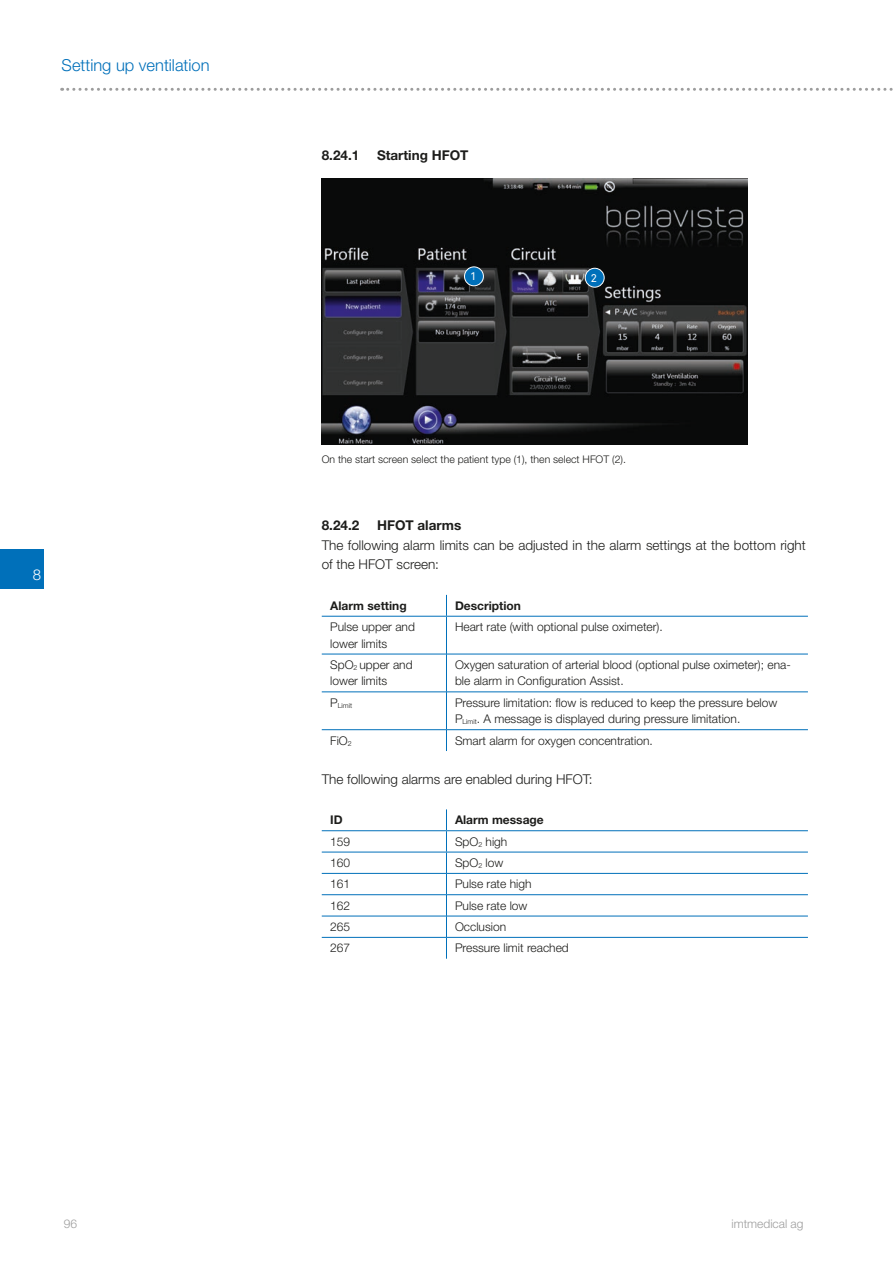
<style>
.page{position:relative;width:893px;height:1263px;background:#fff}
.page>*{position:absolute;margin:0;border:0;box-sizing:border-box;transform-origin:0 0}
.t1{font:300 16.5px "Helvetica Neue LT Pro";color:#0070ba}
.t2{font:300 15px "Helvetica Neue LT Pro";color:#fff}
.t3{font:300 13.5px/19.5px "Helvetica Neue LT Pro";color:#1d1d1b}
.t4{font:700 13.5px "Helvetica Neue LT Pro";color:#1d1d1b}
.t5{font:300 12px/16.5px "Helvetica Neue LT Pro";color:#1d1d1b}
.t6{font:700 12px "Helvetica Neue LT Pro";color:#1d1d1b}
.t7{font:300 12px "Helvetica Neue LT Pro";color:#9d9d9d}
.t8{font:11.25px "Akkurat";color:#fff}
.t9{font:300 10.5px "Helvetica Neue LT Pro";color:#1d1d1b}
.t10{font:300 7.05px "Helvetica Neue LT Pro";color:#1d1d1b}
.s1{font-size:12px}
</style>
<div class="page">
<svg style="left:62px;top:88px;width:831px;height:3px"></svg>
<div style="left:0;top:550px;width:43px;height:39px;background:#0070ba"></div>
<img style="left:322px;top:179px;width:425px;height:266px">
<div style="left:464px;top:267px;width:19px;height:19px;background:#0070ba;border-radius:50%"></div>
<div style="left:464px;top:267px;width:20px;height:19px;border:1px solid #fff;border-radius:50%"></div>
<div style="left:585px;top:268px;width:19px;height:19px;background:#0070ba;border-radius:50%"></div>
<div style="left:585px;top:268px;width:19px;height:19px;border:1px solid #fff;border-radius:50%"></div>
<svg style="left:446px;top:595px;width:1px;height:21px"></svg>
<hr style="left:322px;top:692px;width:124px;height:1px;background:#0070ba">
<hr style="left:446px;top:692px;width:362px;height:1px;background:#0070ba">
<hr style="left:446px;top:692px;width:1px;height:37px;background:#0070ba">
<hr style="left:322px;top:616px;width:124px;height:1px;background:#0070ba">
<hr style="left:446px;top:616px;width:362px;height:1px;background:#0070ba">
<hr style="left:446px;top:617px;width:1px;height:37px;background:#0070ba">
<hr style="left:322px;top:654px;width:124px;height:1px;background:#0070ba">
<hr style="left:446px;top:654px;width:362px;height:1px;background:#0070ba">
<hr style="left:446px;top:654px;width:1px;height:38px;background:#0070ba">
<hr style="left:322px;top:729px;width:124px;height:1px;background:#0070ba">
<hr style="left:446px;top:729px;width:362px;height:1px;background:#0070ba">
<svg style="left:446px;top:730px;width:1px;height:21px"></svg>
<hr style="left:322px;top:916px;width:124px;height:1px;background:#0070ba">
<hr style="left:446px;top:916px;width:362px;height:1px;background:#0070ba">
<hr style="left:322px;top:937px;width:124px;height:1px;background:#0070ba">
<hr style="left:446px;top:937px;width:362px;height:1px;background:#0070ba">
<hr style="left:322px;top:894px;width:124px;height:1px;background:#0070ba">
<hr style="left:446px;top:894px;width:362px;height:1px;background:#0070ba">
<hr style="left:322px;top:830px;width:124px;height:1px;background:#0070ba">
<hr style="left:446px;top:830px;width:362px;height:1px;background:#0070ba">
<hr style="left:322px;top:852px;width:124px;height:1px;background:#0070ba">
<hr style="left:446px;top:852px;width:362px;height:1px;background:#0070ba">
<hr style="left:322px;top:873px;width:124px;height:1px;background:#0070ba">
<hr style="left:446px;top:873px;width:362px;height:1px;background:#0070ba">
<svg style="left:446px;top:809px;width:1px;height:150px"></svg>
<h1 class="t1" style="left:62px;top:55px;width:149px">Setting up ventilation</h1>
<p class="t2" style="left:33px;top:566px;width:10px">8</p>
<p class="t4" style="left:322px;top:146px;width:39px">8.24.1</p>
<p class="t4" style="left:377px;top:146px;width:93px">Starting HFOT</p>
<p class="t8" style="left:470px;top:270px;width:8px">1</p>
<p class="t8" style="left:591px;top:271px;width:8px">2</p>
<p class="t9" style="left:322px;top:453px;width:306px">On the start screen select the patient type (1), then select HFOT (2).</p>
<p class="t4" style="left:322px;top:517px;width:39px">8.24.2</p>
<p class="t4" style="left:377px;top:517px;width:86px">HFOT alarms</p>
<p class="t3" style="left:322px;top:535px;width:486px">The following alarm limits can be adjusted in the alarm settings at the bottom right of the HFOT screen:</p>
<p class="t6" style="left:330px;top:598px;width:78px">Alarm setting</p>
<p class="t6" style="left:455px;top:598px;width:67px">Description</p>
<p class="t5" style="left:330px;top:618px;width:86px">Pulse upper and lower limits</p>
<p class="t5" style="left:455px;top:618px;width:209px">Heart rate (with optional pulse oximeter).</p>
<p class="t5" style="left:330px;top:656px;width:84px">SpO<sub>2</sub> upper and lower limits</p>
<p class="t5" style="left:455px;top:656px;width:337px">Oxygen saturation of arterial blood (optional pulse oximeter); ena&shy;ble alarm in Configuration Assist.</p>
<p class="t10" style="left:330px;top:701px;width:23px"><span class="s1">P</span>Limit</p>
<p class="t5" style="left:455px;top:694px;width:324px">Pressure limitation: flow is reduced to keep the pressure below<br>P<sub>Limit</sub>. A message is displayed during pressure limitation.</p>
<p class="t5" style="left:330px;top:732px;width:23px">FiO<sub>2</sub></p>
<p class="t5" style="left:455px;top:732px;width:199px">Smart alarm for oxygen concentration.</p>
<p class="t3" style="left:322px;top:769px;width:272px">The following alarms are enabled during HFOT:</p>
<p class="t6" style="left:330px;top:812px;width:14px">ID</p>
<p class="t6" style="left:455px;top:812px;width:90px">Alarm message</p>
<p class="t5" style="left:330px;top:833px;width:22px">159</p>
<p class="t5" style="left:455px;top:833px;width:54px">SpO<sub>2</sub> high</p>
<p class="t5" style="left:330px;top:854px;width:22px">160</p>
<p class="t5" style="left:455px;top:854px;width:50px">SpO<sub>2</sub> low</p>
<p class="t5" style="left:330px;top:875px;width:22px">161</p>
<p class="t5" style="left:455px;top:875px;width:78px">Pulse rate high</p>
<p class="t5" style="left:330px;top:897px;width:22px">162</p>
<p class="t5" style="left:455px;top:897px;width:74px">Pulse rate low</p>
<p class="t5" style="left:330px;top:918px;width:22px">265</p>
<p class="t5" style="left:455px;top:918px;width:53px">Occlusion</p>
<p class="t5" style="left:330px;top:939px;width:22px">267</p>
<p class="t5" style="left:455px;top:939px;width:115px">Pressure limit reached</p>
<p class="t7" style="left:64px;top:1217px;width:15px">96</p>
<p class="t7" style="left:731px;top:1217px;width:74px">imtmedical ag</p>
</div>
